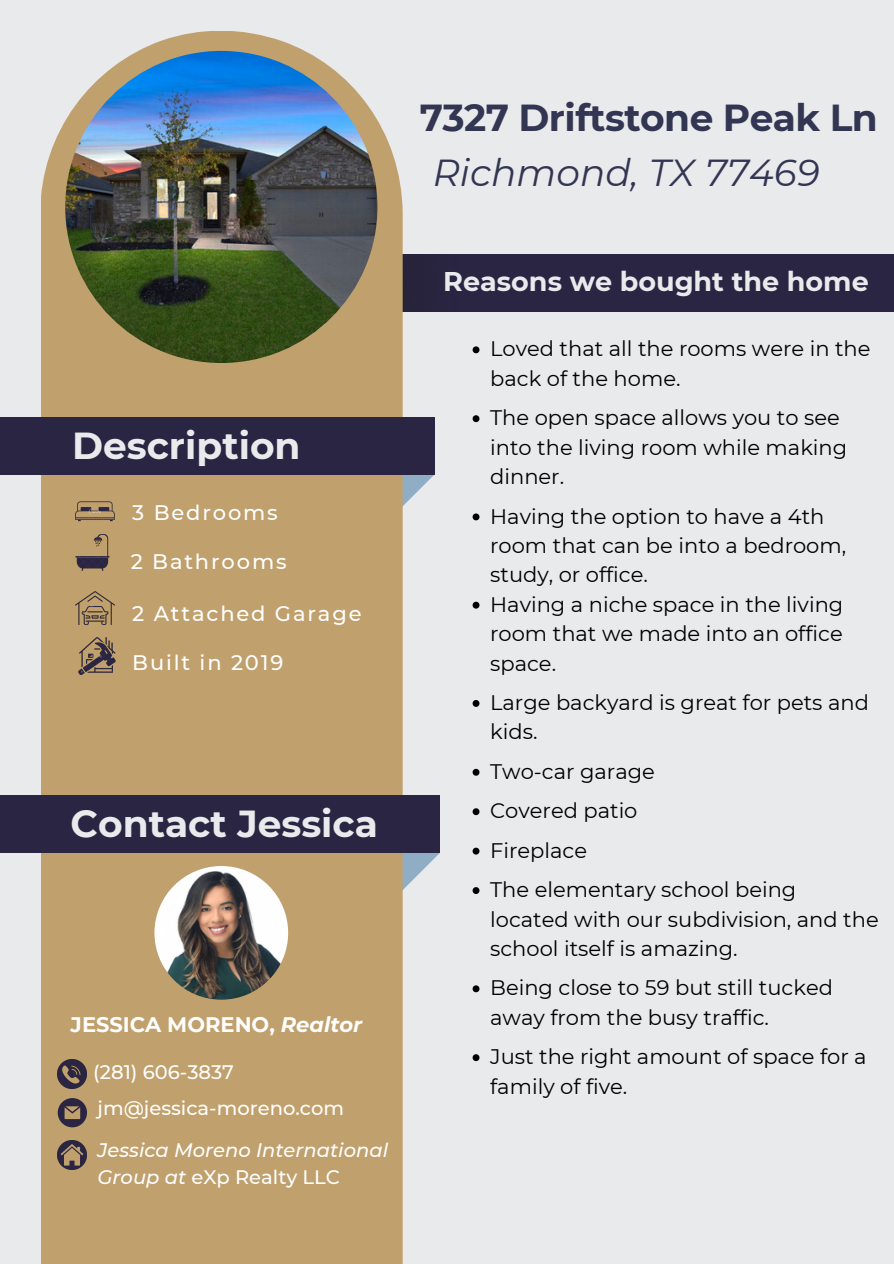
<style>
.page{position:relative;width:894px;height:1264px;background:#fff}
.page>*{position:absolute;margin:0;border:0;box-sizing:border-box;transform-origin:0 0}
.t1{font:700 37.5px "Montserrat";color:#e9eaec}
.t2{font:700 37.5px "Montserrat";letter-spacing:-.015em;color:#333652}
.t3{font:italic 37.5px "Montserrat";color:#333652}
.t4{font:700 27px "Montserrat";color:#e9eaec}
.t5{font:21px/29.4px "Montserrat";color:#000}
.t6{font:500 21px "Montserrat";letter-spacing:.09em;color:#fefefe}
.t7{font:700 21px "Montserrat";color:#fefefe}
.t8{font:italic 500 19.5px/27px "Montserrat";color:#fefefe}
.t9{font:500 19.5px "Montserrat";color:#fefefe}
.s1{font-style:italic}
.s2{font-style:normal}
</style>
<div class="page">
<div style="left:0;top:0;width:893px;height:1263px;background:#e9eaec"></div>
<svg style="left:402px;top:474px;width:32px;height:41px"></svg>
<svg style="left:402px;top:852px;width:38px;height:41px"></svg>
<div style="left:382px;top:254px;width:511px;height:58px;background:#2a2542"></div>
<img style="left:402px;top:254px;width:1px;height:58px">
<div style="left:41px;top:31px;width:361px;height:1232px;background:#c0a06c"></div>
<img style="left:58px;top:1059px;width:29px;height:29px">
<svg style="left:58px;top:1098px;width:29px;height:29px"></svg>
<img style="left:58px;top:1140px;width:29px;height:29px">
<div style="left:0;top:795px;width:439px;height:58px;background:#2a2542"></div>
<div style="left:0;top:417px;width:434px;height:57px;background:#2a2542"></div>
<img style="left:65px;top:51px;width:312px;height:312px;border-radius:50%">
<img style="left:71px;top:487px;width:48px;height:49px">
<img style="left:76px;top:591px;width:38px;height:33px">
<img style="left:71px;top:531px;width:43px;height:43px">
<img style="left:78px;top:637px;width:37px;height:37px">
<img style="left:154px;top:866px;width:134px;height:133px;border-radius:50%">
<svg style="left:472px;top:346px;width:7px;height:7px"></svg>
<svg style="left:472px;top:415px;width:7px;height:7px"></svg>
<svg style="left:472px;top:513px;width:7px;height:7px"></svg>
<svg style="left:472px;top:601px;width:7px;height:7px"></svg>
<svg style="left:472px;top:700px;width:7px;height:7px"></svg>
<svg style="left:472px;top:768px;width:7px;height:7px"></svg>
<svg style="left:472px;top:808px;width:7px;height:7px"></svg>
<svg style="left:472px;top:847px;width:7px;height:7px"></svg>
<svg style="left:472px;top:887px;width:7px;height:7px"></svg>
<svg style="left:472px;top:985px;width:7px;height:7px"></svg>
<svg style="left:472px;top:1054px;width:7px;height:7px"></svg>
<h1 class="t1" style="left:72px;top:423px;width:230px">Description</h1>
<p class="t6" style="left:132px;top:499px;width:147px">3 Bedrooms</p>
<p class="t6" style="left:131px;top:548px;width:157px">2 Bathrooms</p>
<p class="t6" style="left:132px;top:600px;width:231px">2 Attached Garage</p>
<p class="t6" style="left:132px;top:649px;width:153px">Built in 2019</p>
<h1 class="t1" style="left:71px;top:800px;width:309px">Contact Jessica</h1>
<p class="t7" style="left:71px;top:1011px;width:293px">JESSICA MORENO, <span class="s1">Realtor</span></p>
<p class="t9" style="left:93px;top:1059px;width:142px">(281) 606-3837</p>
<p class="t9" style="left:97px;top:1096px;width:248px">jm@jessica-moreno.com</p>
<p class="t8" style="left:97px;top:1136px;width:292px">Jessica Moreno International<br>Group at <span class="s2">eXp Realty LLC</span></p>
<h1 class="t2" style="left:419px;top:95px;width:459px">7327 Driftstone Peak Ln</h1>
<h1 class="t3" style="left:432px;top:150px;width:388px">Richmond, TX 77469</h1>
<p class="t4" style="left:443px;top:265px;width:427px">Reasons we bought the home</p>
<p class="t5" style="left:490px;top:334px;width:382px">Loved that all the rooms were in the back of the home.</p>
<p class="t5" style="left:490px;top:403px;width:358px">The open space allows you to see into the living room while making dinner.</p>
<p class="t5" style="left:490px;top:501px;width:357px">Having the option to have a 4th room that can be into a bedroom, study, or office.<br>Having a niche space in the living room that we made into an office space.</p>
<p class="t5" style="left:490px;top:687px;width:380px">Large backyard is great for pets and kids.</p>
<p class="t5" style="left:490px;top:751px;width:307px;line-height:39.5px">Two-car garage<br>Covered patio<br>Fireplace<br>The elementary school being</p>
<p class="t5" style="left:490px;top:904px;width:390px">located with our subdivision, and the school itself is amazing.</p>
<p class="t5" style="left:490px;top:973px;width:344px">Being close to 59 but still tucked away from the busy traffic.</p>
<p class="t5" style="left:490px;top:1041px;width:378px">Just the right amount of space for a family of five.</p>
</div>
